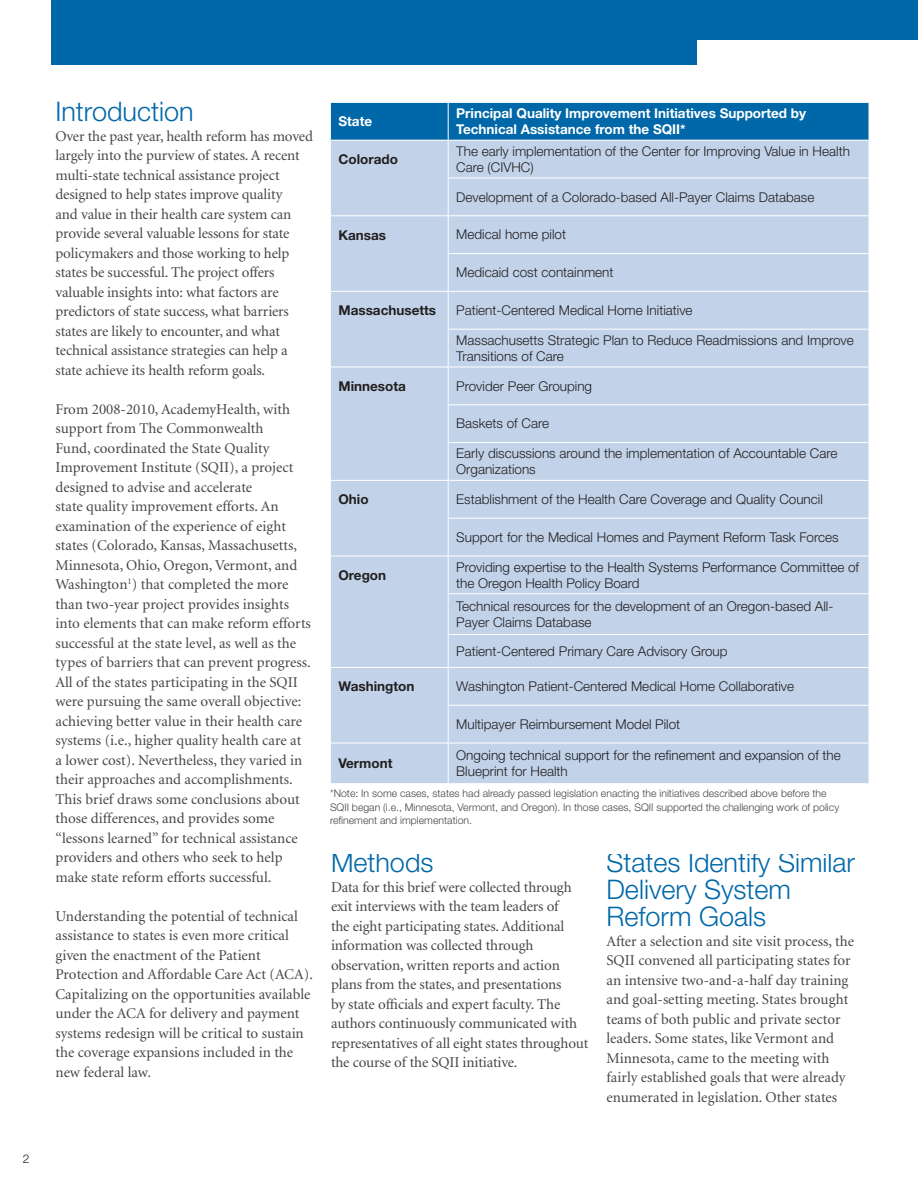
<style>
.page{position:relative;width:918px;height:1188px;background:#fff}
.page>*{position:absolute;margin:0;border:0;box-sizing:border-box;transform-origin:0 0}
.Main_sub{font:300 27px/27px "Helvetica Neue LT Std";color:#0068a9}
.body{font:15px/19.5px "Minion";letter-spacing:-.005em;color:#454647}
.t1{font:300 13.5px/16.2px "Helvetica Neue LT Std";color:#231f20}
.t2{font:700 13.5px/16.2px "Helvetica Neue LT Std";color:#fff}
.t3{font:700 13.5px "Helvetica Neue LT Std";color:#231f20}
.t4{font:300 12px "Helvetica Neue LT Std";color:#231f20}
.body-2{font:300 10.5px/13.5px "Helvetica Neue LT Std";color:#454647}
</style>
<div class="page">
<div style="left:51px;top:0;width:646px;height:64px;background:#0068a9"></div>
<div style="left:51px;top:0;width:867px;height:40px;background:#0068a9"></div>
<div style="left:331px;top:103px;width:538px;height:37px;background:#0068a9"></div>
<div style="left:331px;top:141px;width:538px;height:642px;background:#c2d3e9"></div>
<hr style="left:448px;top:103px;width:1px;height:37px;background:#fff">
<hr style="left:448px;top:141px;width:1px;height:37px;background:#fff">
<hr style="left:448px;top:178px;width:421px;height:1px;background:#fff">
<hr style="left:448px;top:178px;width:1px;height:37px;background:#fff">
<hr style="left:330px;top:215px;width:118px;height:1px;background:#fff">
<hr style="left:448px;top:215px;width:421px;height:1px;background:#fff">
<hr style="left:448px;top:216px;width:1px;height:37px;background:#fff">
<hr style="left:448px;top:253px;width:421px;height:1px;background:#fff">
<hr style="left:448px;top:254px;width:1px;height:37px;background:#fff">
<hr style="left:448px;top:291px;width:421px;height:1px;background:#fff">
<hr style="left:448px;top:292px;width:1px;height:37px;background:#fff">
<hr style="left:448px;top:329px;width:421px;height:1px;background:#fff">
<hr style="left:448px;top:330px;width:1px;height:37px;background:#fff">
<hr style="left:330px;top:367px;width:118px;height:1px;background:#fff">
<hr style="left:448px;top:367px;width:421px;height:1px;background:#fff">
<hr style="left:448px;top:367px;width:1px;height:37px;background:#fff">
<hr style="left:448px;top:404px;width:421px;height:1px;background:#fff">
<hr style="left:448px;top:405px;width:1px;height:37px;background:#fff">
<hr style="left:448px;top:442px;width:421px;height:1px;background:#fff">
<hr style="left:448px;top:443px;width:1px;height:37px;background:#fff">
<hr style="left:330px;top:480px;width:118px;height:1px;background:#fff">
<hr style="left:448px;top:480px;width:421px;height:1px;background:#fff">
<hr style="left:448px;top:481px;width:1px;height:37px;background:#fff">
<hr style="left:448px;top:518px;width:421px;height:1px;background:#fff">
<hr style="left:448px;top:519px;width:1px;height:37px;background:#fff">
<hr style="left:330px;top:556px;width:118px;height:1px;background:#fff">
<hr style="left:448px;top:556px;width:421px;height:1px;background:#fff">
<hr style="left:448px;top:556px;width:1px;height:37px;background:#fff">
<hr style="left:448px;top:593px;width:421px;height:1px;background:#fff">
<hr style="left:448px;top:594px;width:1px;height:40px;background:#fff">
<hr style="left:448px;top:634px;width:421px;height:1px;background:#fff">
<hr style="left:448px;top:635px;width:1px;height:32px;background:#fff">
<hr style="left:330px;top:667px;width:118px;height:1px;background:#fff">
<hr style="left:448px;top:667px;width:421px;height:1px;background:#fff">
<hr style="left:448px;top:668px;width:1px;height:37px;background:#fff">
<hr style="left:448px;top:705px;width:421px;height:1px;background:#fff">
<hr style="left:448px;top:706px;width:1px;height:37px;background:#fff">
<hr style="left:330px;top:743px;width:118px;height:1px;background:#fff">
<hr style="left:448px;top:743px;width:421px;height:1px;background:#fff">
<hr style="left:448px;top:743px;width:1px;height:40px;background:#fff">
<hr style="left:331px;top:291px;width:117px;height:1px;background:#fff">
<p class="t4" style="left:23px;top:1152px;width:8px">2</p>
<p class="Main_sub" style="left:56px;top:98px;width:140px">Introduction</p>
<p class="body" style="left:56px;top:127px;width:259px">Over the past year, health reform has moved largely into the purview of states. A recent multi-state technical assistance project designed to help states improve quality<br>and value in their health care system can provide several valuable lessons for state policymakers and those working to help states be successful. The project offers valuable insights into: what factors are predictors of state success, what barriers states are likely to encounter, and what technical assistance strategies can help a state achieve its health reform goals.</p>
<p class="body" style="left:56px;top:400px;width:257px">From 2008-2010, AcademyHealth, with support from The Commonwealth<br>Fund, coordinated the State Quality Improvement Institute (SQII), a project designed to advise and accelerate<br>state quality improvement efforts. An examination of the experience of eight states (Colorado, Kansas, Massachusetts, Minnesota, Ohio, Oregon, Vermont, and Washington<sup>1</sup>) that completed the more than two-year project provides insights into elements that can make reform efforts successful at the state level, as well as the types of barriers that can prevent progress.<br>All of the states participating in the SQII were pursuing the same overall objective: achieving better value in their health care systems (i.e., higher quality health care at a lower cost). Nevertheless, they varied in their approaches and accomplishments.<br>This brief draws some conclusions about those differences, and provides some “lessons learned” for technical assistance providers and others who seek to help make state reform efforts successful.</p>
<p class="body" style="left:56px;top:907px;width:259px">Understanding the potential of technical assistance to states is even more critical given the enactment of the Patient Protection and Affordable Care Act (ACA).<br>Capitalizing on the opportunities available under the ACA for delivery and payment systems redesign will be critical to sustain the coverage expansions included in the new federal law.</p>
<p class="t2" style="left:338px;top:113px;width:35px">State</p>
<p class="t2" style="left:456px;top:105px;width:351px">Principal Quality Improvement Initiatives Supported by<br>Technical Assistance from the SQII*</p>
<p class="t3" style="left:338px;top:151px;width:61px">Colorado</p>
<p class="t1" style="left:456px;top:143px;width:395px">The early implementation of the Center for Improving Value in Health<br>Care (CIVHC)</p>
<p class="t1" style="left:456px;top:189px;width:360px">Development of a Colorado-based All-Payer Claims Database</p>
<p class="t3" style="left:338px;top:227px;width:49px">Kansas</p>
<p class="t1" style="left:456px;top:226px;width:111px">Medical home pilot</p>
<p class="t1" style="left:456px;top:264px;width:159px">Medicaid cost containment</p>
<p class="t3" style="left:338px;top:302px;width:99px">Massachusetts</p>
<p class="t1" style="left:456px;top:302px;width:238px">Patient-Centered Medical Home Initiative</p>
<p class="t1" style="left:456px;top:332px;width:399px">Massachusetts Strategic Plan to Reduce Readmissions and Improve<br>Transitions of Care</p>
<p class="t3" style="left:338px;top:378px;width:69px">Minnesota</p>
<p class="t1" style="left:456px;top:378px;width:137px">Provider Peer Grouping</p>
<p class="t1" style="left:456px;top:415px;width:94px">Baskets of Care</p>
<p class="t1" style="left:456px;top:445px;width:383px">Early discussions around the implementation of Accountable Care<br>Organizations</p>
<p class="t3" style="left:338px;top:491px;width:32px">Ohio</p>
<p class="t1" style="left:456px;top:491px;width:368px">Establishment of the Health Care Coverage and Quality Council</p>
<p class="t1" style="left:456px;top:529px;width:384px">Support for the Medical Homes and Payment Reform Task Forces</p>
<p class="t3" style="left:338px;top:567px;width:49px">Oregon</p>
<p class="t1" style="left:456px;top:558px;width:404px">Providing expertise to the Health Systems Performance Committee of the Oregon Health Policy Board</p>
<p class="t1" style="left:456px;top:598px;width:379px">Technical resources for the development of an Oregon-based All-<br>Payer Claims Database</p>
<p class="t1" style="left:456px;top:643px;width:273px">Patient-Centered Primary Care Advisory Group</p>
<p class="t3" style="left:338px;top:678px;width:77px">Washington</p>
<p class="t1" style="left:456px;top:678px;width:339px">Washington Patient-Centered Medical Home Collaborative</p>
<p class="t1" style="left:456px;top:716px;width:226px">Multipayer Reimbursement Model Pilot</p>
<p class="t3" style="left:338px;top:755px;width:55px">Vermont</p>
<p class="t1" style="left:456px;top:747px;width:386px">Ongoing technical support for the refinement and expansion of the<br>Blueprint for Health</p>
<p class="body-2" style="left:330px;top:787px;width:511px">*Note: In some cases, states had already passed legislation enacting the initiatives described above before the<br>SQII began (i.e., Minnesota, Vermont, and Oregon). In those cases, SQII supported the challenging work of policy refinement and implementation.</p>
<p class="Main_sub" style="left:331px;top:849px;width:104px">Methods</p>
<p class="body" style="left:331px;top:878px;width:259px">Data for this brief were collected through exit interviews with the team leaders of<br>the eight participating states. Additional information was collected through observation, written reports and action plans from the states, and presentations<br>by state officials and expert faculty. The authors continuously communicated with representatives of all eight states throughout the course of the SQII initiative.</p>
<p class="Main_sub" style="left:607px;top:849px;width:250px">States Identify Similar<br>Delivery System<br>Reform Goals</p>
<p class="body" style="left:607px;top:932px;width:249px">After a selection and site visit process, the SQII convened all participating states for an intensive two-and-a-half day training and goal-setting meeting. States brought teams of both public and private sector leaders. Some states, like Vermont and Minnesota, came to the meeting with fairly established goals that were already enumerated in legislation. Other states</p>
</div>
